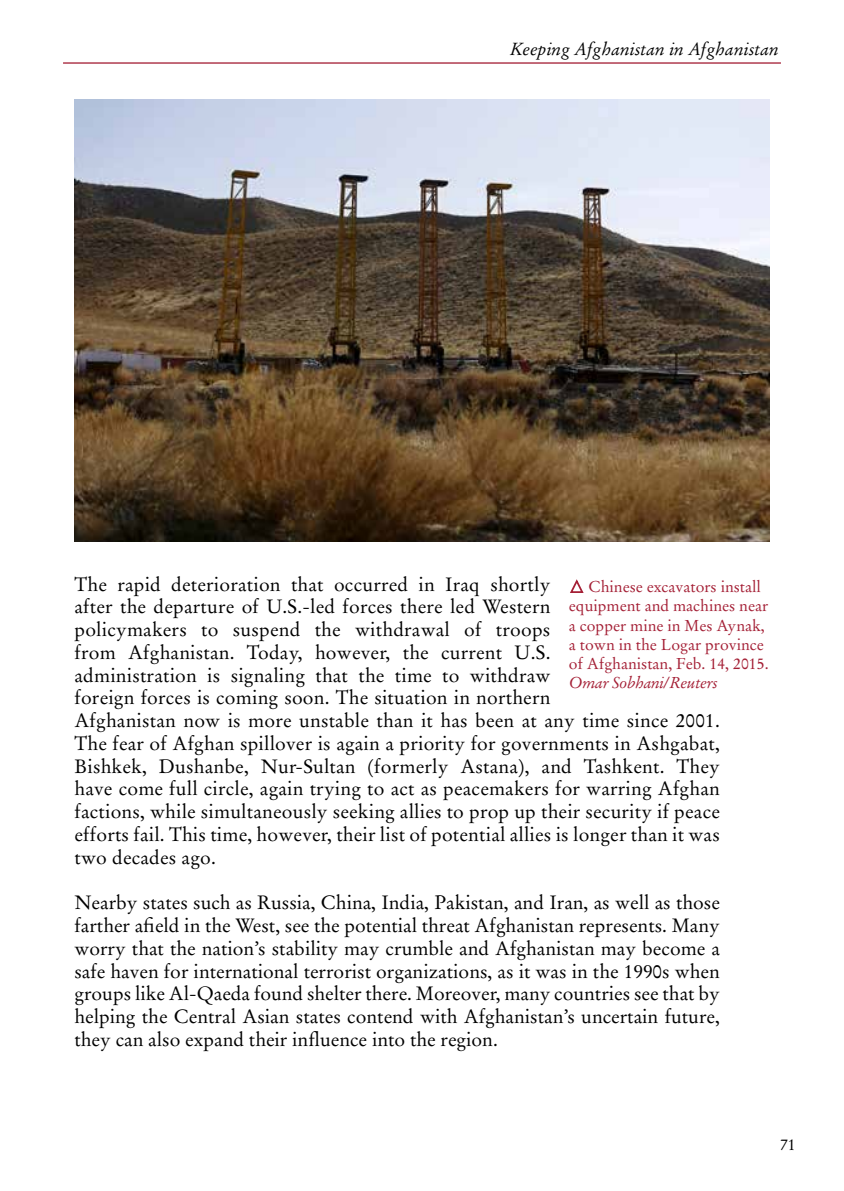
<style>
.page{position:relative;width:844px;height:1191px;background:#fff}
.page>*{position:absolute;margin:0;border:0;box-sizing:border-box;transform-origin:0 0}
.t1{font:19.25px/22.8px "Stempel Garamond LT Std";letter-spacing:.01em;color:#000}
.t2{font:italic 17.5px "Stempel Garamond LT Std";color:#000}
.t3{font:15.75px/19.2px "Stempel Garamond LT Std";color:#a41f35}
.t4{font:italic 15.75px "Stempel Garamond LT Std";letter-spacing:-.025em;color:#a41f35}
.t5{font:15.75px "Stempel Garamond LT Std";color:#000}
</style>
<div class="page">
<hr style="left:63px;top:62px;width:717px;height:2px;background:#a41f35">
<img style="left:74px;top:99px;width:695px;height:443px">
<svg style="left:570px;top:579px;width:14px;height:14px"></svg>
<p class="t2" style="left:510px;top:38px;width:270px">Keeping Afghanistan in Afghanistan</p>
<p class="t1" style="left:74px;top:573px;width:646px">The rapid deterioration that occurred in Iraq shortly<br>after the departure of U.S.-led forces there led Western<br>policymakers to suspend the withdrawal of troops<br>from Afghanistan. Today, however, the current U.S.<br>administration is signaling that the time to withdraw<br>foreign forces is coming soon. The situation in northern<br>Afghanistan now is more unstable than it has been at any time since 2001.<br>The fear of Afghan spillover is again a priority for governments in Ashgabat, Bishkek, Dushanbe, Nur-Sultan (formerly Astana), and Tashkent. They have come full circle, again trying to act as peacemakers for warring Afghan factions, while simultaneously seeking allies to prop up their security if peace efforts fail. This time, however, their list of potential allies is longer than it was two decades ago.</p>
<p class="t1" style="left:74px;top:891px;width:646px;text-align:justify">Nearby states such as Russia, China, India, Pakistan, and Iran, as well as those farther afield in the West, see the potential threat Afghanistan represents. Many worry that the nation’s stability may crumble and Afghanistan may become a safe haven for international terrorist organizations, as it was in the 1990s when groups like Al-Qaeda found shelter there. Moreover, many countries see that by helping the Central Asian states contend with Afghanistan’s uncertain future, they can also expand their influence into the region.</p>
<p class="t3" style="left:568px;top:577px;width:201px;text-indent:20px">Chinese excavators install equipment and machines near a copper mine in Mes Aynak, a town in the Logar province of Afghanistan, Feb. 14, 2015.</p>
<p class="t4" style="left:568px;top:673px;width:150px">Omar Sobhani/Reuters</p>
<p class="t5" style="left:779px;top:1134px;width:17px">71</p>
</div>
